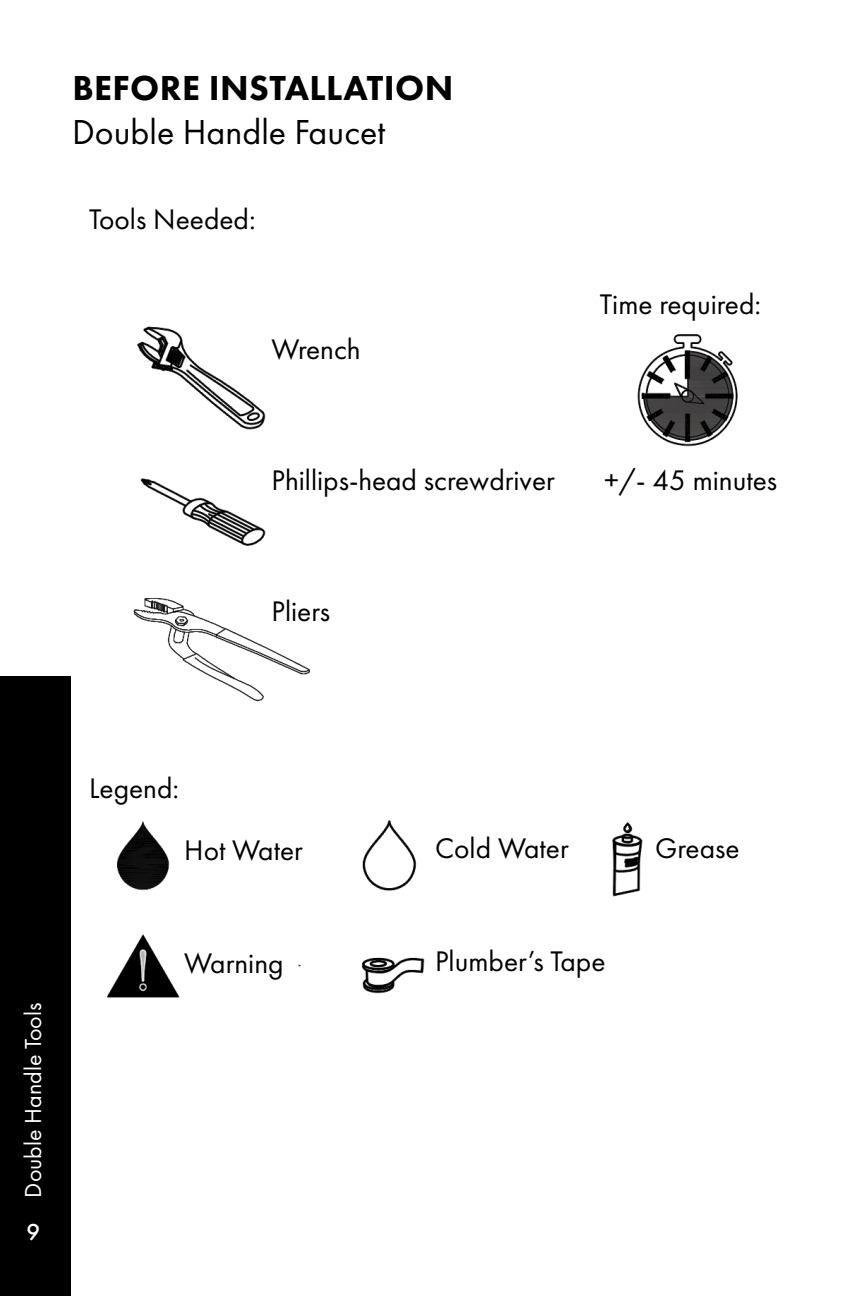
<style>
.page{position:relative;width:864px;height:1296px;background:#fff}
.page>*{position:absolute;margin:0;border:0;box-sizing:border-box;transform-origin:0 0}
.t1{font:800 36px "Futura PT";letter-spacing:.01em;color:#000}
.t2{font:36px "Futura PT";color:#000}
.t3{font:29.4px "Futura PT";color:#000}
.t4{font:24px "Futura PT";color:#fff}
.t5{font:500 24px "Futura PT";color:#fff}
</style>
<div class="page">
<div style="left:0;top:677px;width:70px;height:619px;background:#000"></div>
<img style="left:39px;top:326px;width:699px;height:754px">
<p class="t1" style="left:72px;top:66px;width:382px">BEFORE INSTALLATION</p>
<p class="t2" style="left:72px;top:110px;width:314px">Double Handle Faucet</p>
<p class="t3" style="left:89px;top:202px;width:168px">Tools Needed:</p>
<p class="t3" style="left:272px;top:332px;width:91px">Wrench</p>
<p class="t3" style="left:272px;top:463px;width:285px">Phillips-head screwdriver</p>
<p class="t3" style="left:272px;top:593px;width:60px">Pliers</p>
<p class="t3" style="left:600px;top:287px;width:163px">Time required:</p>
<p class="t3" style="left:604px;top:463px;width:175px">+/- 45 minutes</p>
<p class="t4" style="left:19px;top:1198px;width:197px;rotate:-90deg">Double Handle Tools</p>
<p class="t5" style="left:26px;top:1217px;width:15px">9</p>
<p class="t3" style="left:89px;top:770px;width:92px">Legend:</p>
<p class="t3" style="left:184px;top:833px;width:120px">Hot Water</p>
<p class="t3" style="left:184px;top:945px;width:101px">Warning</p>
<p class="t3" style="left:435px;top:831px;width:135px">Cold Water</p>
<p class="t3" style="left:435px;top:944px;width:172px">Plumber’s Tape</p>
<p class="t3" style="left:655px;top:831px;width:86px">Grease</p>
</div>
